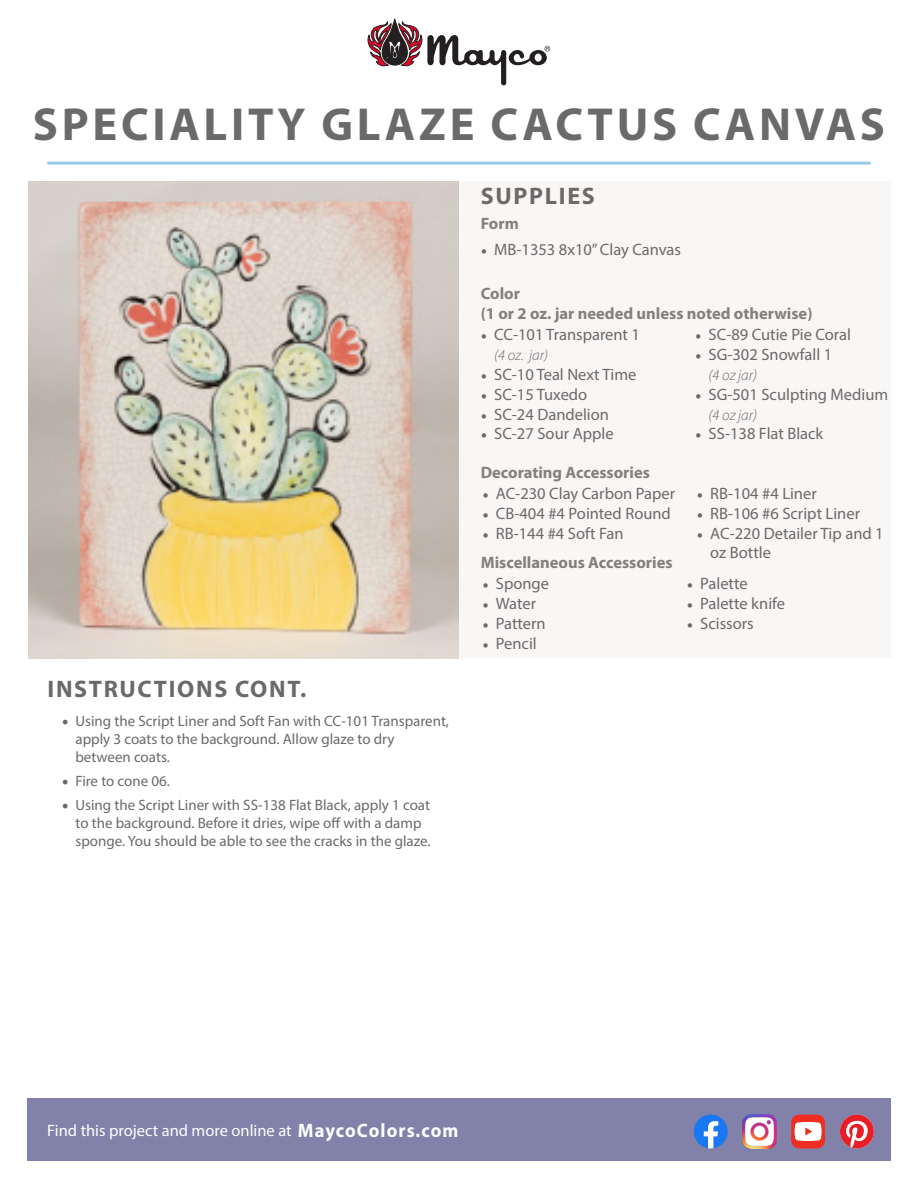
<style>
.page{position:relative;width:918px;height:1188px;background:#fff}
.page>*{position:absolute;margin:0;border:0;box-sizing:border-box;transform-origin:0 0}
.t1{font:700 46.5px "Myriad Pro";letter-spacing:.08em;color:#6b6a69}
.t2{font:700 24px "Myriad Pro";letter-spacing:.07em;color:#6b6a69}
.t3{font:700 19.5px "Myriad Pro";letter-spacing:.06em;color:#fff;scale:.95 1}
.t4{font:16.5px/19.8px "Myriad Pro";color:#6b6a69}
.t5{font:700 16.5px/19.8px "Myriad Pro";color:#83807f}
.t6{font:16.5px "Myriad Pro";color:#fff}
.t7{font:700 16.5px "Myriad Pro";color:#827f7e}
.t8{font:15px/18px "Myriad Pro";color:#6b6a69}
.t9{font:italic 300 15px "Myriad Pro";color:#6b6a69}
.s1{font-family:"Minion Pro"}
.s2{font-family:"Minion Pro";font-size:18px}
</style>
<div class="page">
<div style="left:427px;top:181px;width:464px;height:477px;background:#f9f6f6"></div>
<img style="left:28px;top:181px;width:431px;height:477px">
<div style="left:27px;top:1099px;width:864px;height:62px;background:#8181aa"></div>
<svg style="left:368px;top:19px;width:182px;height:66px"></svg>
<hr style="left:47px;top:162px;width:824px;height:3px;background:#97cbeb">
<svg style="left:694px;top:1115px;width:34px;height:33px"></svg>
<svg style="left:840px;top:1115px;width:34px;height:33px"></svg>
<div style="left:791px;top:1115px;width:34px;height:33px;background:#ee2e22;border-radius:8px"></div>
<svg style="left:795px;top:1122px;width:27px;height:19px"></svg>
<img style="left:742px;top:1115px;width:34px;height:33px">
<p class="t1" style="left:33px;top:94px;width:854px">SPECIALITY GLAZE CACTUS CANVAS</p>
<p class="t2" style="left:481px;top:180px;width:115px">SUPPLIES</p>
<p class="t5" style="left:481px;top:213px;width:40px">Form</p>
<p class="t4" style="left:481px;top:239px;width:202px"><span class="s1">•</span> MB-1353 8x10” Clay Canvas</p>
<p class="t5" style="left:481px;top:283px;width:333px">Color<br>(1 or 2 oz. jar needed unless noted otherwise)</p>
<p class="t2" style="left:48px;top:673px;width:260px">INSTRUCTIONS CONT.</p>
<p class="t8" style="left:75px;top:711px;width:375px;text-indent:-14px"><span class="s2">•</span> Using the Script Liner and Soft Fan with CC-101 Transparent, apply 3 coats to the background. Allow glaze to dry between coats.</p>
<p class="t8" style="left:62px;top:772px;width:110px"><span class="s2">•</span> Fire to cone 06.</p>
<p class="t8" style="left:75px;top:796px;width:357px;text-indent:-14px"><span class="s2">•</span> Using the Script Liner with SS-138 Flat Black, apply 1 coat to the background. Before it dries, wipe off with a damp sponge. You should be able to see the cracks in the glaze.</p>
<p class="t4" style="left:481px;top:325px;width:161px"><span class="s1">•</span> CC-101 Transparent 1</p>
<p class="t9" style="left:494px;top:346px;width:55px">(4 oz. jar)</p>
<p class="t4" style="left:481px;top:364px;width:157px"><span class="s1">•</span> SC-10 Teal Next Time</p>
<p class="t4" style="left:481px;top:384px;width:108px"><span class="s1">•</span> SC-15 Tuxedo</p>
<p class="t4" style="left:481px;top:404px;width:130px"><span class="s1">•</span> SC-24 Dandelion</p>
<p class="t4" style="left:481px;top:424px;width:134px"><span class="s1">•</span> SC-27 Sour Apple</p>
<p class="t5" style="left:481px;top:462px;width:171px">Decorating Accessories</p>
<p class="t4" style="left:482px;top:483px;width:194px"><span class="s1">•</span> AC-230 Clay Carbon Paper</p>
<p class="t4" style="left:482px;top:503px;width:190px"><span class="s1">•</span> CB-404 #4 Pointed Round</p>
<p class="t4" style="left:482px;top:523px;width:143px"><span class="s1">•</span> RB-144 #4 Soft Fan</p>
<p class="t7" style="left:481px;top:552px;width:193px">Miscellaneous Accessories</p>
<p class="t4" style="left:482px;top:574px;width:68px"><span class="s1">•</span> Sponge</p>
<p class="t4" style="left:482px;top:594px;width:55px"><span class="s1">•</span> Water</p>
<p class="t4" style="left:482px;top:613px;width:65px"><span class="s1">•</span> Pattern</p>
<p class="t4" style="left:482px;top:633px;width:56px"><span class="s1">•</span> Pencil</p>
<p class="t4" style="left:695px;top:325px;width:157px"><span class="s1">•</span> SC-89 Cutie Pie Coral</p>
<p class="t4" style="left:695px;top:345px;width:139px"><span class="s1">•</span> SG-302 Snowfall 1</p>
<p class="t9" style="left:709px;top:366px;width:50px">(4 oz jar)</p>
<p class="t4" style="left:695px;top:384px;width:195px"><span class="s1">•</span> SG-501 Sculpting Medium</p>
<p class="t9" style="left:709px;top:406px;width:50px">(4 oz jar)</p>
<p class="t4" style="left:695px;top:424px;width:130px"><span class="s1">•</span> SS-138 Flat Black</p>
<p class="t4" style="left:697px;top:483px;width:121px"><span class="s1">•</span> RB-104 #4 Liner</p>
<p class="t4" style="left:697px;top:503px;width:165px"><span class="s1">•</span> RB-106 #6 Script Liner</p>
<p class="t4" style="left:710px;top:523px;width:175px;text-indent:-14px"><span class="s1">•</span> AC-220 Detailer Tip and 1 oz Bottle</p>
<p class="t4" style="left:687px;top:574px;width:63px"><span class="s1">•</span> Palette</p>
<p class="t4" style="left:687px;top:594px;width:100px"><span class="s1">•</span> Palette knife</p>
<p class="t4" style="left:687px;top:613px;width:69px"><span class="s1">•</span> Scissors</p>
<p class="t6" style="left:47px;top:1120px;width:246px">Find this project and more online at</p>
<p class="t3" style="left:298px;top:1118px;width:171px">MaycoColors.com</p>
</div>
